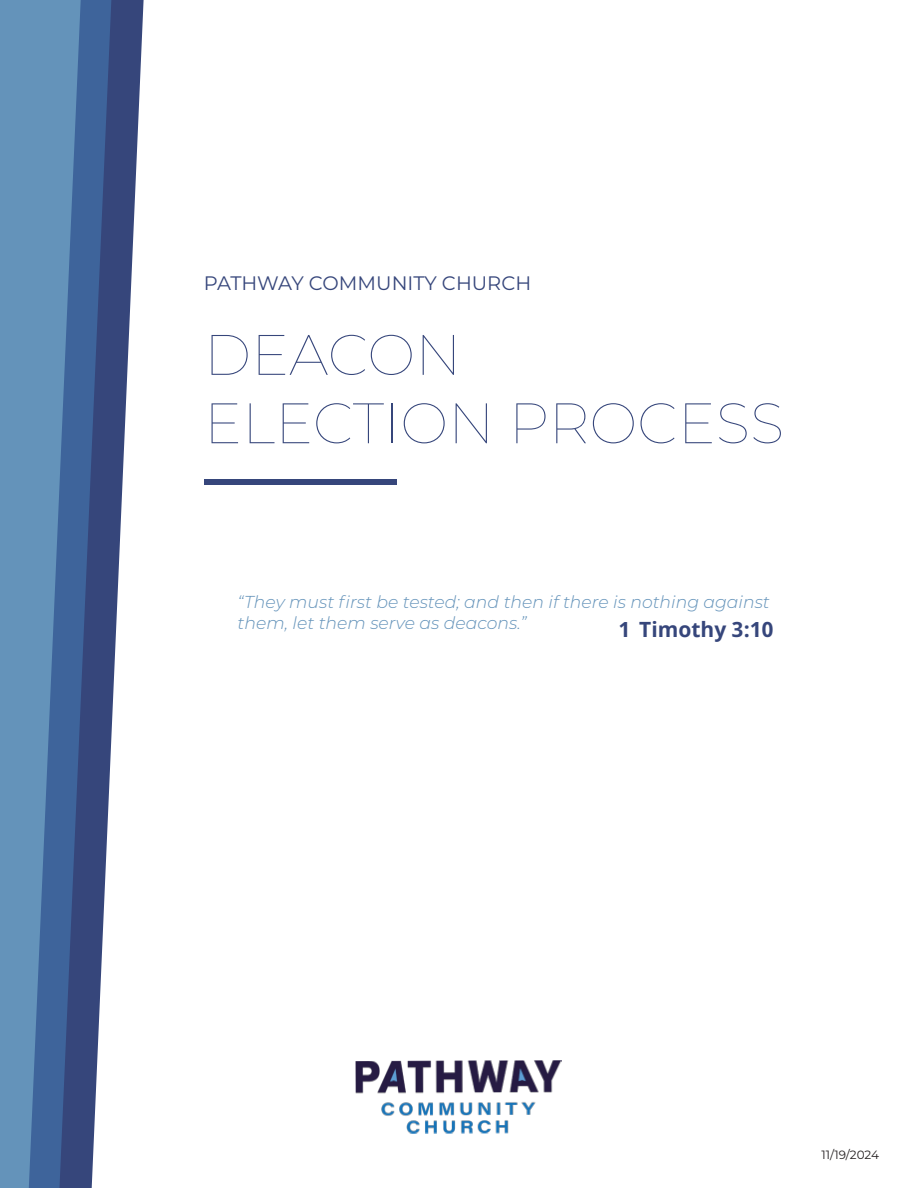
<style>
.page{position:relative;width:918px;height:1188px;background:#fff}
.page>*{position:absolute;margin:0;border:0;box-sizing:border-box;transform-origin:0 0}
.t1{font:100 57px/68.4px "Montserrat";color:#36467b}
.t2{font:700 21px "Noto Sans";color:#36467b}
.t3{font:19.5px "Montserrat";color:#36467b}
.t4{font:italic 300 17.25px/20.7px "Montserrat";color:#6493ba}
.t5{font:12px "Montserrat";color:#231f20}
</style>
<div class="page">
<svg style="left:111px;top:0;width:33px;height:745px;fill:#36467b"></svg>
<svg style="left:81px;top:0;width:30px;height:1188px;background:#4f6493"></svg>
<svg style="left:0;top:0;width:81px;height:1188px;background:#5782ae"></svg>
<div style="left:204px;top:480px;width:193px;height:5px;background:#36467b"></div>
<img style="left:356px;top:1060px;width:206px;height:74px">
<p class="t3" style="left:204px;top:269px;width:329px">PATHWAY COMMUNITY CHURCH</p>
<p class="t1" style="left:204px;top:319px;width:582px">DEACON<br>ELECTION PROCESS</p>
<p class="t4" style="left:238px;top:591px;width:534px">“They must first be tested; and then if there is nothing against them, let them serve as deacons.”</p>
<p class="t2" style="left:619px;top:614px;width:156px">1 Timothy 3:10</p>
<p class="t5" style="left:821px;top:1147px;width:59px">11/19/2024</p>
</div>
